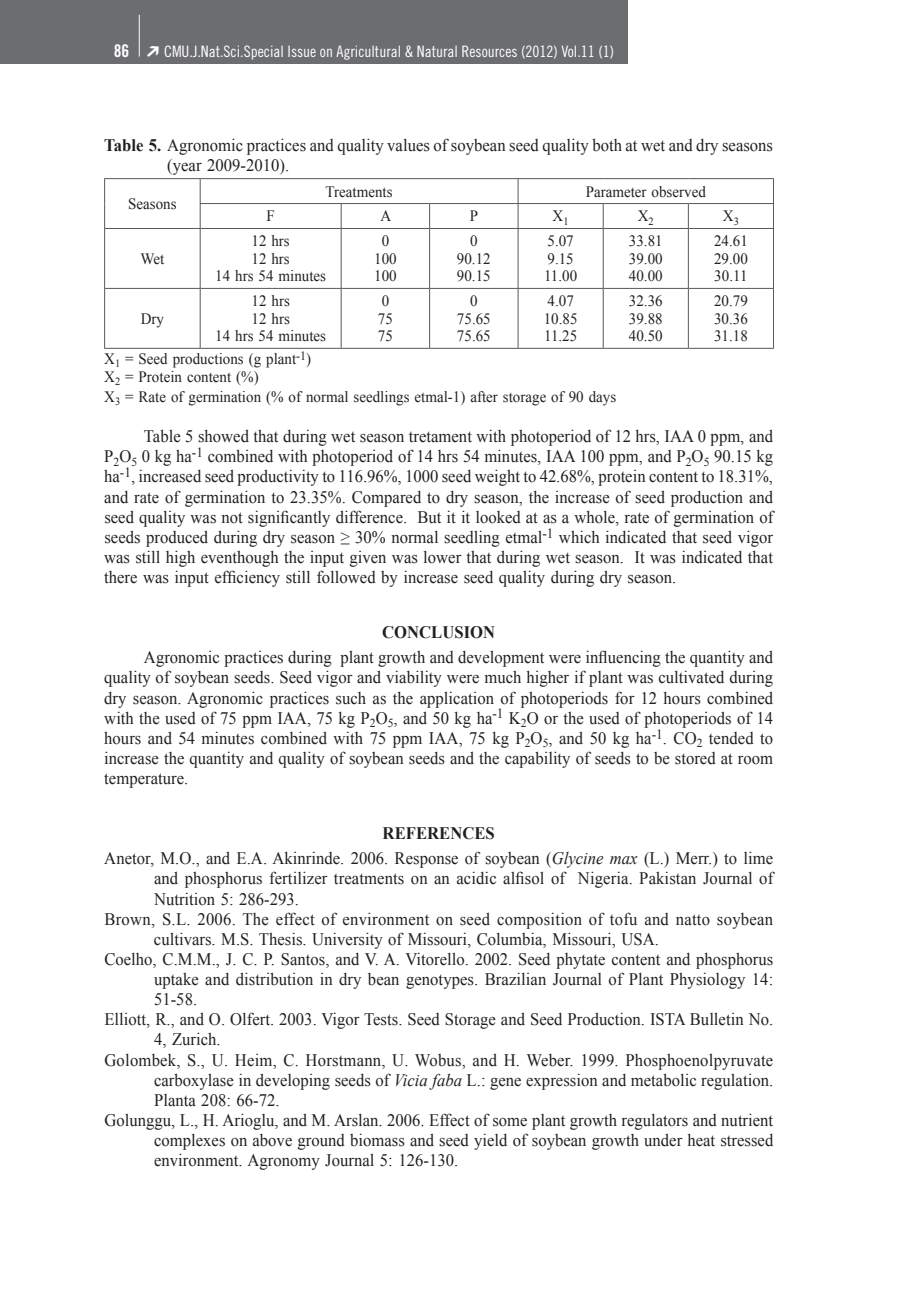
<style>
.page{position:relative;width:912px;height:1290px;background:#fff}
.page>*{position:absolute;margin:0;border:0;box-sizing:border-box;transform-origin:0 0}
.t1{font:17.5px/20.1px "Times New Roman";color:#231f20;text-align:justify;scale:.95 1}
.t2{font:700 17.5px "Times New Roman";letter-spacing:.005em;color:#231f20;scale:.95 1}
.t3{font:17.5px "Trade Gothic Bold Cond Twenty";color:#fff}
.t4{font:15.75px/17.5px "Times New Roman";color:#231f20;text-align:center;scale:.95 1}
.t5{font:15.75px "Trade Gothic Cond Eighteen";color:#fff}
.s1{font-weight:700}
.s2{font-style:italic}
</style>
<div class="page">
<div style="left:0;top:0;width:627px;height:64px;background:#6c6d70"></div>
<hr style="left:139px;top:15px;width:1px;height:42px;background:#fff">
<hr style="left:104px;top:178px;width:96px;height:1px;background:#57585a">
<svg style="left:104px;top:179px;width:1px;height:49px"></svg>
<hr style="left:200px;top:178px;width:141px;height:1px;background:#57585a">
<hr style="left:341px;top:178px;width:89px;height:1px;background:#57585a">
<hr style="left:430px;top:178px;width:88px;height:1px;background:#57585a">
<hr style="left:518px;top:178px;width:85px;height:1px;background:#57585a">
<hr style="left:603px;top:178px;width:85px;height:1px;background:#57585a">
<hr style="left:688px;top:178px;width:86px;height:1px;background:#57585a">
<hr style="left:200px;top:203px;width:141px;height:1px;background:#57585a">
<svg style="left:200px;top:179px;width:1px;height:49px"></svg>
<hr style="left:341px;top:203px;width:89px;height:1px;background:#57585a">
<svg style="left:341px;top:204px;width:1px;height:24px"></svg>
<hr style="left:430px;top:203px;width:88px;height:1px;background:#57585a">
<svg style="left:429px;top:204px;width:1px;height:24px"></svg>
<hr style="left:518px;top:203px;width:85px;height:1px;background:#57585a">
<svg style="left:518px;top:179px;width:1px;height:49px"></svg>
<hr style="left:603px;top:203px;width:85px;height:1px;background:#57585a">
<svg style="left:603px;top:204px;width:1px;height:24px"></svg>
<hr style="left:688px;top:203px;width:86px;height:1px;background:#57585a">
<svg style="left:688px;top:204px;width:1px;height:24px"></svg>
<svg style="left:773px;top:179px;width:1px;height:49px"></svg>
<hr style="left:104px;top:228px;width:96px;height:1px;background:#57585a">
<hr style="left:104px;top:229px;width:1px;height:59px;background:#57585a">
<hr style="left:200px;top:228px;width:141px;height:1px;background:#57585a">
<hr style="left:200px;top:229px;width:1px;height:59px;background:#57585a">
<hr style="left:341px;top:228px;width:89px;height:1px;background:#57585a">
<hr style="left:341px;top:229px;width:1px;height:59px;background:#57585a">
<hr style="left:430px;top:228px;width:88px;height:1px;background:#57585a">
<hr style="left:429px;top:229px;width:1px;height:59px;background:#57585a">
<hr style="left:518px;top:228px;width:85px;height:1px;background:#57585a">
<hr style="left:518px;top:229px;width:1px;height:59px;background:#57585a">
<hr style="left:603px;top:228px;width:85px;height:1px;background:#57585a">
<hr style="left:603px;top:229px;width:1px;height:59px;background:#57585a">
<hr style="left:688px;top:228px;width:86px;height:1px;background:#57585a">
<hr style="left:688px;top:229px;width:1px;height:59px;background:#57585a">
<hr style="left:773px;top:229px;width:1px;height:59px;background:#57585a">
<hr style="left:104px;top:288px;width:96px;height:1px;background:#57585a">
<hr style="left:104px;top:289px;width:1px;height:59px;background:#57585a">
<hr style="left:200px;top:288px;width:141px;height:1px;background:#57585a">
<hr style="left:200px;top:289px;width:1px;height:59px;background:#57585a">
<hr style="left:341px;top:288px;width:89px;height:1px;background:#57585a">
<hr style="left:341px;top:289px;width:1px;height:59px;background:#57585a">
<hr style="left:430px;top:288px;width:88px;height:1px;background:#57585a">
<hr style="left:429px;top:289px;width:1px;height:59px;background:#57585a">
<hr style="left:518px;top:288px;width:85px;height:1px;background:#57585a">
<hr style="left:518px;top:289px;width:1px;height:59px;background:#57585a">
<hr style="left:603px;top:288px;width:85px;height:1px;background:#57585a">
<hr style="left:603px;top:289px;width:1px;height:59px;background:#57585a">
<hr style="left:688px;top:288px;width:86px;height:1px;background:#57585a">
<hr style="left:688px;top:289px;width:1px;height:59px;background:#57585a">
<hr style="left:773px;top:289px;width:1px;height:59px;background:#57585a">
<hr style="left:104px;top:348px;width:96px;height:1px;background:#57585a">
<hr style="left:200px;top:348px;width:141px;height:1px;background:#57585a">
<hr style="left:341px;top:348px;width:89px;height:1px;background:#57585a">
<hr style="left:430px;top:348px;width:88px;height:1px;background:#57585a">
<hr style="left:518px;top:348px;width:85px;height:1px;background:#57585a">
<hr style="left:603px;top:348px;width:85px;height:1px;background:#57585a">
<hr style="left:688px;top:348px;width:86px;height:1px;background:#57585a">
<p class="t3" style="left:114px;top:40px;width:17px">86</p>
<p class="t5" style="left:164px;top:42px;width:451px">CMU.J.Nat.Sci.Special Issue on Agricultural &amp; Natural Resources (2012) Vol.11 (1)</p>
<p class="t1" style="left:167px;top:135px;width:639px;text-indent:-63px"><span class="s1">Table 5.</span> Agronomic practices and quality values of soybean seed quality both at wet and dry seasons (year 2009-2010).</p>
<p class="t4" style="left:128px;top:195px;width:52px">Seasons</p>
<p class="t4" style="left:325px;top:182px;width:72px">Treatments</p>
<p class="t4" style="left:586px;top:182px;width:128px">Parameter observed</p>
<p class="t4" style="left:266px;top:207px;width:10px">F</p>
<p class="t4" style="left:380px;top:207px;width:13px">A</p>
<p class="t4" style="left:470px;top:207px;width:10px">P</p>
<p class="t4" style="left:552px;top:207px;width:18px">X<sub>1</sub></p>
<p class="t4" style="left:638px;top:207px;width:18px">X<sub>2</sub></p>
<p class="t4" style="left:723px;top:207px;width:18px">X<sub>3</sub></p>
<p class="t4" style="left:140px;top:250px;width:27px">Wet</p>
<p class="t4" style="left:215px;top:232px;width:118px">12 hrs<br>12 hrs<br>14 hrs 54 minutes</p>
<p class="t4" style="left:374px;top:232px;width:25px">0<br>100<br>100</p>
<p class="t4" style="left:457px;top:232px;width:37px">0<br>90.12<br>90.15</p>
<p class="t4" style="left:544px;top:232px;width:36px;text-align:left">5.07<br>9.15<br>11.00</p>
<p class="t4" style="left:629px;top:232px;width:37px;text-align:justify">33.81<br>39.00<br>40.00</p>
<p class="t4" style="left:714px;top:232px;width:37px;text-align:justify">24.61<br>29.00<br>30.11</p>
<p class="t4" style="left:215px;top:292px;width:118px">12 hrs<br>12 hrs<br>14 hrs 54 minutes</p>
<p class="t4" style="left:378px;top:292px;width:17px;text-align:left">0<br>75<br>75</p>
<p class="t4" style="left:457px;top:292px;width:37px">0<br>75.65<br>75.65</p>
<p class="t4" style="left:544px;top:292px;width:37px;text-align:left">4.07<br>10.85<br>11.25</p>
<p class="t4" style="left:629px;top:292px;width:37px;text-align:justify">32.36<br>39.88<br>40.50</p>
<p class="t4" style="left:714px;top:292px;width:37px;text-align:justify">20.79<br>30.36<br>31.18</p>
<p class="t4" style="left:104px;top:350px;width:219px;text-align:left">X<sub>1</sub> = Seed productions (g plant<sup>-1</sup>)<br>X<sub>2</sub> = Protein content (%)</p>
<p class="t4" style="left:104px;top:388px;width:540px">X<sub>3</sub> = Rate of germination (% of normal seedlings etmal-1) after storage of 90 days</p>
<p class="t1" style="left:104px;top:426px;width:706px;text-indent:40px">Table 5 showed that during wet season tretament with photoperiod of 12 hrs, IAA 0 ppm, and P<sub>2</sub>O<sub>5</sub> 0 kg ha<sup>-1</sup> combined with photoperiod of 14 hrs 54 minutes, IAA 100 ppm, and P<sub>2</sub>O<sub>5</sub> 90.15 kg ha<sup>-1</sup>, increased seed productivity to 116.96%, 1000 seed weight to 42.68%, protein content to 18.31%, and rate of germination to 23.35%. Compared to dry season, the increase of seed production and seed quality was not significantly difference. But it it looked at as a whole, rate of germination of seeds produced during dry season ≥ 30% normal seedling etmal<sup>-1</sup> which indicated that seed vigor was still high eventhough the input given was lower that during wet season. It was indicated that there was input efficiency still followed by increase seed quality during dry season.</p>
<p class="t2" style="left:382px;top:622px;width:121px">CONCLUSION</p>
<p class="t1" style="left:104px;top:647px;width:705px;text-indent:40px">Agronomic practices during plant growth and development were influencing the quantity and quality of soybean seeds. Seed vigor and viability were much higher if plant was cultivated during dry season. Agronomic practices such as the application of photoperiods for 12 hours combined with the used of 75 ppm IAA, 75 kg P<sub>2</sub>O<sub>5</sub>, and 50 kg ha<sup>-1</sup> K<sub>2</sub>O or the used of photoperiods of 14 hours and 54 minutes combined with 75 ppm IAA, 75 kg P<sub>2</sub>O<sub>5</sub>, and 50 kg ha<sup>-1</sup>. CO<sub>2</sub> tended to increase the quantity and quality of soybean seeds and the capability of seeds to be stored at room temperature.</p>
<p class="t1" style="left:104px;top:820px;width:705px;line-height:25px;text-align:center"><span class="s1">REFERENCES<br></span>Anetor, M.O., and E.A. Akinrinde. 2006. Response of soybean (<span class="s2">Glycine max</span> (L.) Merr.) to lime</p>
<p class="t1" style="left:154px;top:868px;width:653px">and phosphorus fertilizer treatments on an acidic alfisol of Nigeria. Pakistan Journal of</p>
<p class="t1" style="left:154px;top:888px;width:154px">Nutrition 5: 286-293.</p>
<p class="t1" style="left:104px;top:908px;width:705px">Brown, S.L. 2006. The effect of environment on seed composition of tofu and natto soybean</p>
<p class="t1" style="left:154px;top:928px;width:533px">cultivars. M.S. Thesis. University of Missouri, Columbia, Missouri, USA.</p>
<p class="t1" style="left:104px;top:949px;width:705px">Coelho, C.M.M., J. C. P. Santos, and V. A. Vitorello. 2002. Seed phytate content and phosphorus</p>
<p class="t1" style="left:154px;top:969px;width:653px">uptake and distribution in dry bean genotypes. Brazilian Journal of Plant Physiology 14:</p>
<p class="t1" style="left:154px;top:989px;width:47px">51-58.</p>
<p class="t1" style="left:104px;top:1009px;width:705px">Elliott, R., and O. Olfert. 2003. Vigor Tests. Seed Storage and Seed Production. ISTA Bulletin No.</p>
<p class="t1" style="left:154px;top:1029px;width:72px">4, Zurich.</p>
<p class="t1" style="left:104px;top:1049px;width:705px">Golombek, S., U. Heim, C. Horstmann, U. Wobus, and H. Weber. 1999. Phosphoenolpyruvate</p>
<p class="t1" style="left:154px;top:1069px;width:653px">carboxylase in developing seeds of <span class="s2">Vicia faba</span> L.: gene expression and metabolic regulation.</p>
<p class="t1" style="left:154px;top:1089px;width:134px">Planta 208: 66-72.</p>
<p class="t1" style="left:104px;top:1110px;width:705px">Golunggu, L., H. Arioglu, and M. Arslan. 2006. Effect of some plant growth regulators and nutrient</p>
<p class="t1" style="left:154px;top:1130px;width:653px">complexes on above ground biomass and seed yield of soybean growth under heat stressed</p>
<p class="t1" style="left:154px;top:1150px;width:321px">environment. Agronomy Journal 5: 126-130.</p>
<p class="t4" style="left:141px;top:310px;width:26px">Dry</p>
</div>
